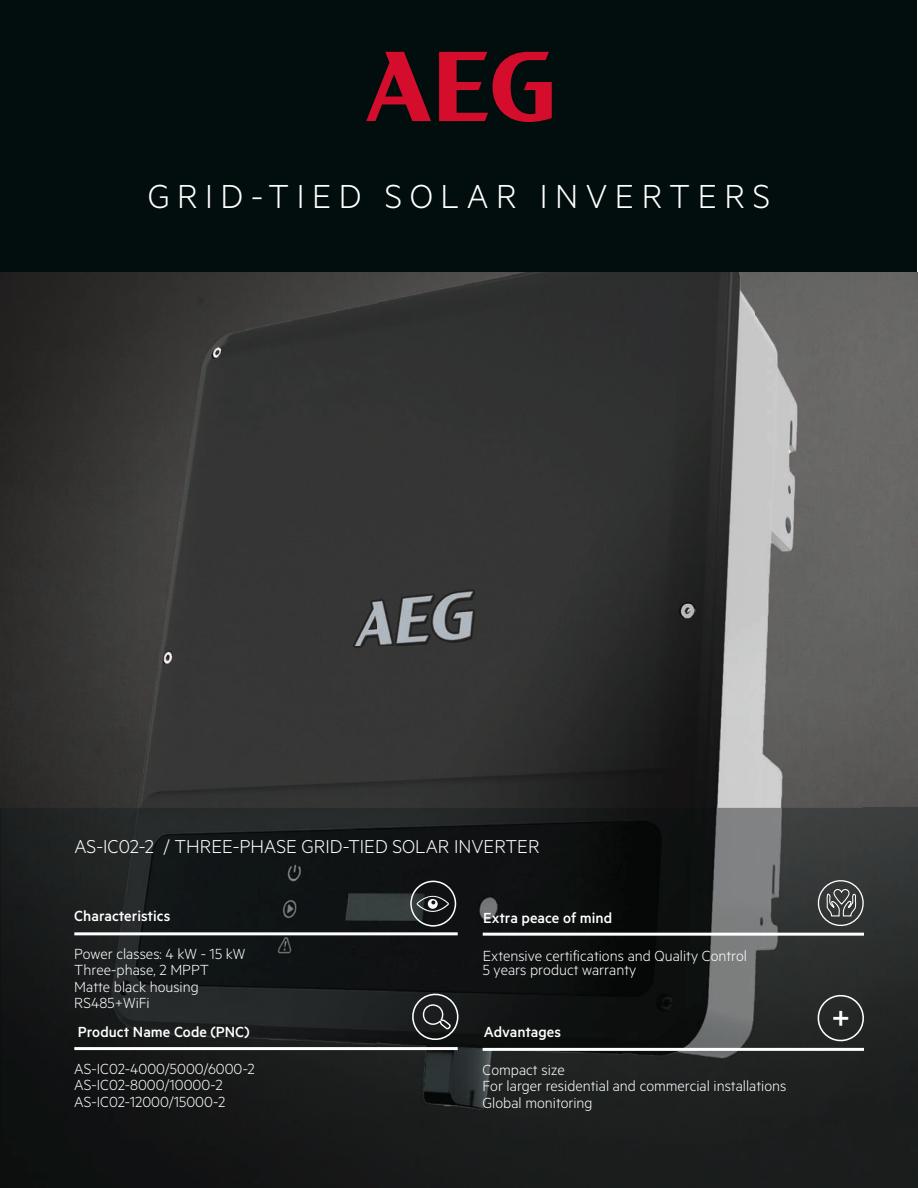
<style>
.page{position:relative;width:918px;height:1188px;background:#fff}
.page>*{position:absolute;margin:0;border:0;box-sizing:border-box;transform-origin:0 0}
.t1{font:300 37.5px "Metric";letter-spacing:.2em;color:#fff}
.t2{font:500 35.7px "Metric";color:#fff}
.t3{font:300 21px "Metric";color:#fff}
.t4{font:300 16.5px/16.5px "Metric";color:#fff}
.t5{font:500 16.5px "Metric";color:#fff}
</style>
<div class="page">
<div style="left:1px;top:0;width:916px;height:1187px;background:#020d0d"></div>
<img style="left:1px;top:272px;width:917px;height:915px">
<img style="left:0;top:808px;width:51px;height:380px">
<img style="left:867px;top:808px;width:51px;height:380px">
<img style="left:50px;top:1187px;width:818px;height:1px">
<svg style="left:366px;top:52px;width:65px;height:69px"></svg>
<svg style="left:439px;top:52px;width:113px;height:70px"></svg>
<svg style="left:412px;top:994px;width:47px;height:46px;background:#3b3e3e"></svg>
<hr style="left:74px;top:1047px;width:384px;height:3px;background:#fff">
<hr style="left:74px;top:932px;width:384px;height:3px;background:#fff">
<svg style="left:410px;top:881px;width:46px;height:46px"></svg>
<hr style="left:483px;top:933px;width:381px;height:3px;background:#fff">
<svg style="left:818px;top:880px;width:46px;height:46px;background:#575a59"></svg>
<hr style="left:483px;top:1048px;width:381px;height:3px;background:#fff">
<svg style="left:818px;top:995px;width:46px;height:46px;background:#3a3c3b"></svg>
<h1 class="t1" style="left:148px;top:174px;width:624px">GRID-TIED SOLAR INVERTERS</h1>
<p class="t3" style="left:74px;top:835px;width:467px">AS-IC02-2 / THREE-PHASE GRID-TIED SOLAR INVERTER</p>
<p class="t5" style="left:74px;top:906px;width:98px">Characteristics</p>
<p class="t5" style="left:483px;top:908px;width:130px">Extra peace of mind</p>
<p class="t4" style="left:74px;top:945px;width:173px">Power classes: 4 kW - 15 kW<br>Three-phase, 2 MPPT<br>Matte black housing<br>RS485+WiFi</p>
<p class="t5" style="left:78px;top:1023px;width:173px">Product Name Code (PNC)</p>
<p class="t4" style="left:74px;top:1060px;width:182px">AS-IC02-4000/5000/6000-2<br>AS-IC02-8000/10000-2<br>AS-IC02-12000/15000-2</p>
<p class="t4" style="left:483px;top:948px;width:266px;line-height:14px">Extensive certifications and Quality Control<br>5 years product warranty</p>
<p class="t5" style="left:484px;top:1022px;width:79px">Advantages</p>
<p class="t4" style="left:483px;top:1060px;width:305px">Compact size<br>For larger residential and commercial installations<br>Global monitoring</p>
<h2 class="t2" style="left:831px;top:997px;width:22px">+</h2>
</div>
